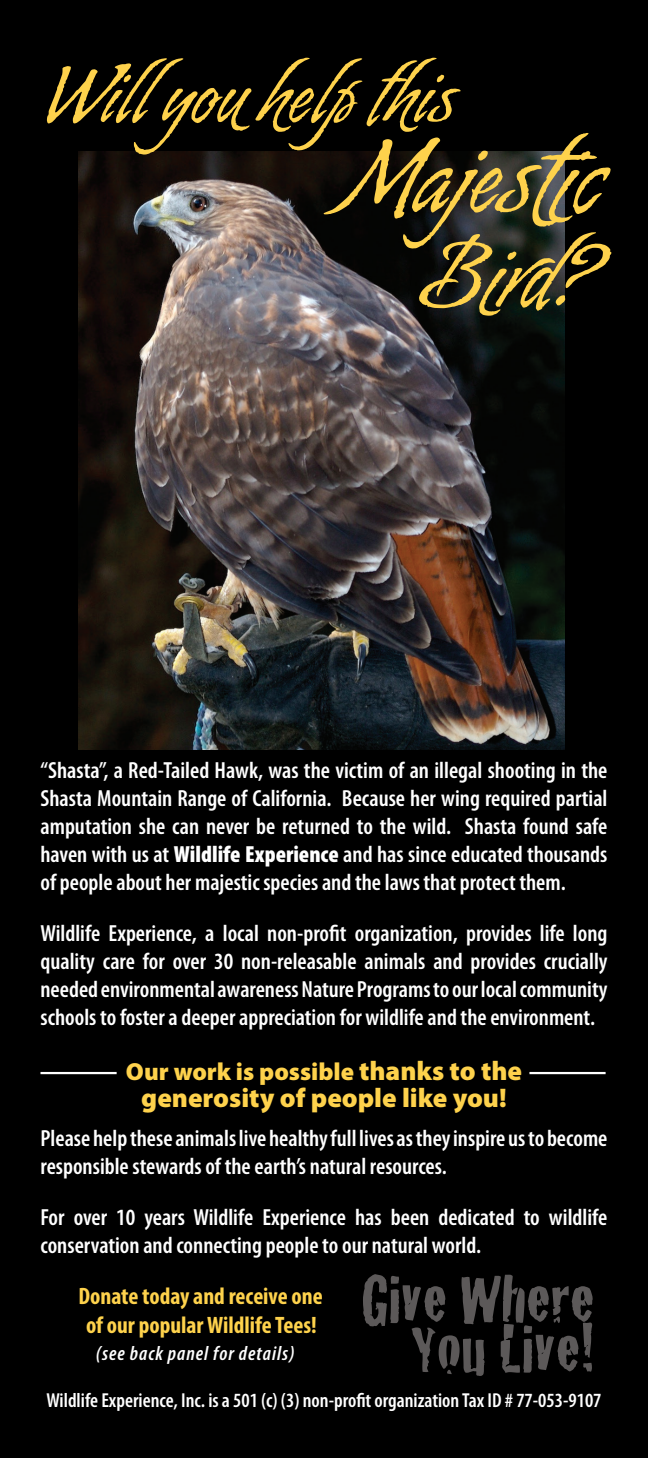
<style>
.page{position:relative;width:648px;height:1458px;background:#000}
.page>*{position:absolute;margin:0;border:0;box-sizing:border-box;transform-origin:0 0}
.t1{font:87.75px "Almond Script Alt";letter-spacing:.02em;color:#fed24c}
.t2{font:78.75px "Almond Script Alt";color:#fed24c}
.t3{font:69.75px/49.5px "Cracked";color:#5c5959;text-align:right}
.t4{font:67.5px "Almond Script";letter-spacing:.02em;color:#fed24c}
.t5{font:900 27px "Myriad Pro";color:#fed24c}
.t6{font:900 24.75px "Myriad Pro";color:#fed24c}
.t7{font:700 condensed 23.85px/28.6px "Myriad Pro";color:#fed24c;text-align:center}
.t8{font:600 condensed 23.4px/28.1px "Myriad Pro";color:#fff;text-align:justify}
.t9{font:600 condensed 20.25px "Myriad Pro";color:#fff}
.t10{font:italic 600 condensed 20.25px "Myriad Pro";letter-spacing:.05em;color:#fff}
.s1{font-weight:900}
.s2{font-size:27px}
</style>
<div class="page">
<img style="left:78px;top:151px;width:486px;height:598px">
<hr style="left:40px;top:1072px;width:77px;height:2px;background:#fff">
<hr style="left:529px;top:1072px;width:77px;height:2px;background:#fff">
<h3 class="t4" style="left:42px;top:58px;width:413px">Willyou helpthis</h3>
<h1 class="t1" style="left:334px;top:128px;width:271px">Majestic</h1>
<h2 class="t2" style="left:419px;top:231px;width:180px">Bird?</h2>
<p class="t8" style="left:40px;top:756px;width:569px">“Shasta”, a Red-Tailed Hawk, was the victim of an illegal shooting in the Shasta Mountain Range of California. Because her wing required partial amputation she can never be returned to the wild. Shasta found safe haven with us at <span class="s1">Wildlife Experience</span> and has since educated thousands of people about her majestic species and the laws that protect them.</p>
<p class="t8" style="left:40px;top:919px;width:569px">Wildlife Experience, a local non-profit organization, provides life long quality care for over 30 non-releasable animals and provides crucially needed environmental awareness Nature Programs to our local community schools to foster a deeper appreciation for wildlife and the environment.</p>
<p class="t6" style="left:126px;top:1055px;width:398px">Our work is possible <span class="s2">thanks to the</span></p>
<p class="t5" style="left:141px;top:1079px;width:367px">generosity of people like you!</p>
<p class="t8" style="left:40px;top:1124px;width:569px">Please help these animals live healthy full lives as they inspire us to become responsible stewards of the earth’s natural resources.</p>
<p class="t8" style="left:40px;top:1202px;width:568px">For over 10 years Wildlife Experience has been dedicated to wildlife conservation and connecting people to our natural world.</p>
<p class="t7" style="left:78px;top:1282px;width:246px">Donate today and receive one of our popular Wildlife Tees!</p>
<p class="t10" style="left:96px;top:1341px;width:200px">(see back panel for details)</p>
<p class="t9" style="left:46px;top:1388px;width:557px">Wildlife Experience, Inc. is a 501 (c) (3) non-profit organization Tax ID # 77-053-9107</p>
<h3 class="t3" style="left:361px;top:1271px;width:235px">Give Where<br>You Live!</h3>
</div>
